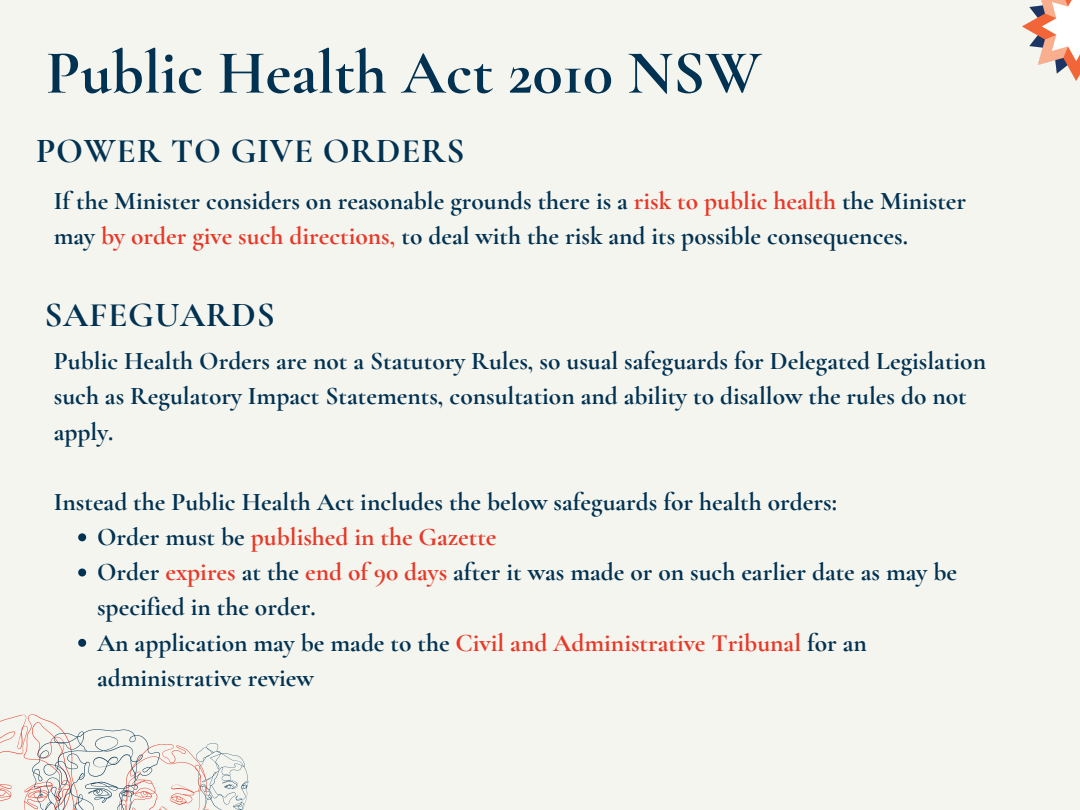
<style>
.page{position:relative;width:1080px;height:810px;background:#f5f5ef}
.page>*{position:absolute;margin:0;border:0;box-sizing:border-box;transform-origin:0 0}
.t1{font:700 62.19px "Cormorant Garamond";color:#013252}
.t2{font:700 35.19px "Cormorant Garamond";letter-spacing:.02em;color:#013252}
.t3{font:700 25.44px/35.1px "Cormorant Garamond";color:#013252}
.t4{font:700 25.44px "Cormorant Garamond";color:#e83827}
.s1{color:#e83827}
.s2{color:#013252}
</style>
<div class="page">
<svg style="left:0;top:714px;width:249px;height:96px"></svg>
<img style="left:1022px;top:0;width:58px;height:81px">
<svg style="left:78px;top:533px;width:8px;height:8px"></svg>
<svg style="left:78px;top:569px;width:8px;height:7px"></svg>
<svg style="left:78px;top:639px;width:8px;height:8px"></svg>
<p class="t1" style="left:46px;top:35px;width:717px">Public Health Act 2010 NSW</p>
<p class="t2" style="left:36px;top:130px;width:430px">POWER TO GIVE ORDERS</p>
<p class="t3" style="left:54px;top:183px;width:914px">If the Minister considers on reasonable grounds there is a <span class="s1">risk to public health</span> the Minister may <span class="s1">by order give such directions,</span> to deal with the risk and its possible consequences.</p>
<p class="t2" style="left:44px;top:293px;width:232px">SAFEGUARDS</p>
<p class="t3" style="left:54px;top:344px;width:934px">Public Health Orders are not a Statutory Rules, so usual safeguards for Delegated Legislation such as Regulatory Impact Statements, consultation and ability to disallow the rules do not apply.</p>
<p class="t3" style="left:54px;top:484px;width:785px">Instead the Public Health Act includes the below safeguards for health orders:</p>
<p class="t4" style="left:97px;top:522px;width:401px"><span class="s2">Order must be</span> published in the Gazette</p>
<p class="t3" style="left:97px;top:555px;width:862px">Order <span class="s1">expires</span> at the <span class="s1">end of 90 days</span> after it was made or on such earlier date as may be specified in the order.</p>
<p class="t3" style="left:97px;top:625px;width:771px">An application may be made to the <span class="s1">Civil and Administrative Tribunal</span> for an administrative review</p>
</div>
